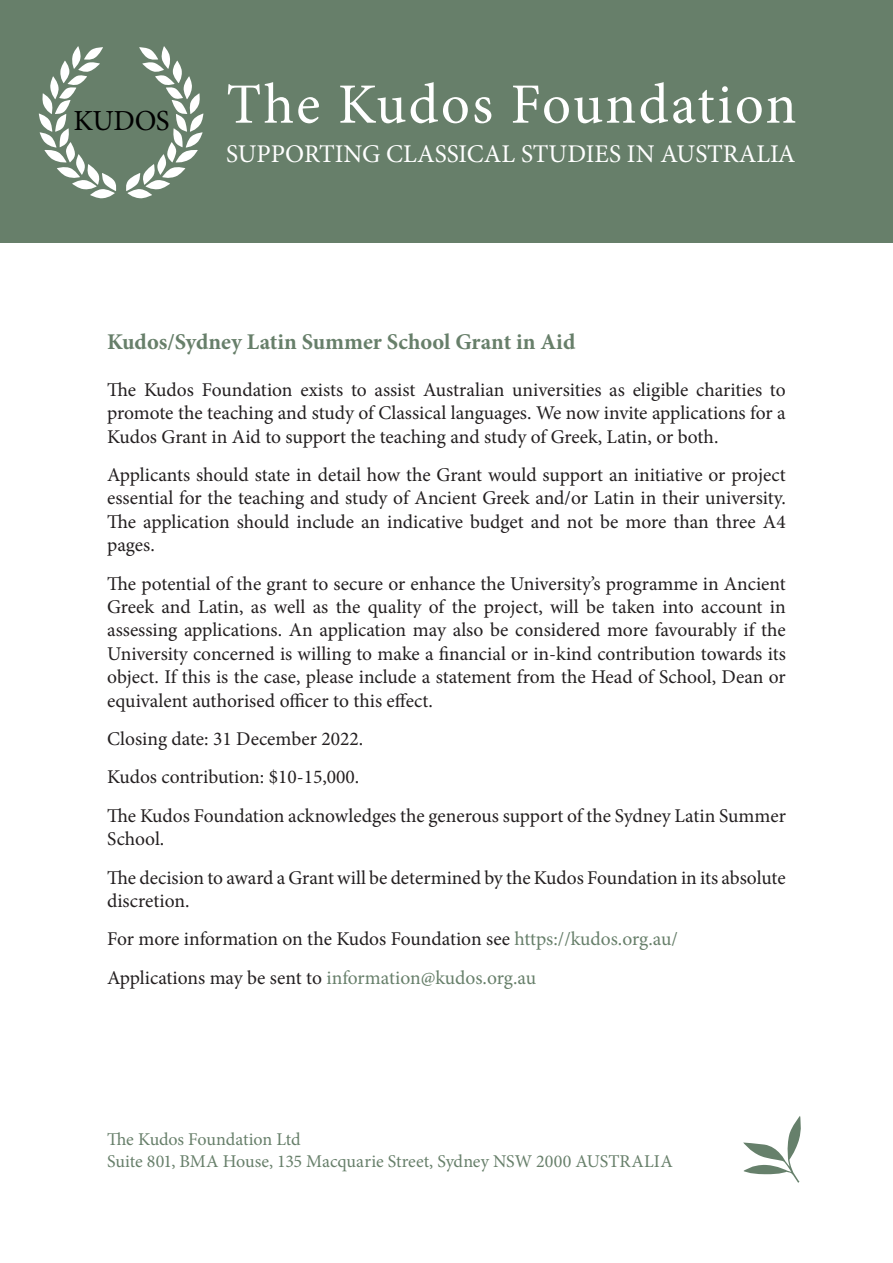
<style>
.page{position:relative;width:893px;height:1263px;background:#fff}
.page>*{position:absolute;margin:0;border:0;box-sizing:border-box;transform-origin:0 0}
.t1{font:57px "Minion Pro";letter-spacing:.04em;color:#fff}
.t2{font:29.1px "Minion Pro";letter-spacing:-.02em;color:#000}
.t3{font:25.5px "Minion Pro";color:#fff}
.t4{font:700 22.5px "Minion Pro";color:#677f6a}
.t5{font:19.5px/23.4px "Minion Pro";color:#231f20;text-align:justify}
.t6{font:19.5px "Minion Pro";letter-spacing:-.005em;color:#677f6a}
.t7{font:18px "Minion Pro";letter-spacing:-.005em;color:#677f6a}
.s1{color:#677f6a}
.s2{color:#231f20}
</style>
<div class="page">
<div style="left:0;top:0;width:893px;height:243px;background:#677f6a"></div>
<svg style="left:39px;top:46px;width:78px;height:153px"></svg>
<svg style="left:126px;top:46px;width:77px;height:153px"></svg>
<svg style="left:743px;top:1116px;width:58px;height:67px"></svg>
<p class="t2" style="left:74px;top:101px;width:98px">KUDOS</p>
<p class="t1" style="left:226px;top:66px;width:572px">The Kudos Foundation</p>
<p class="t3" style="left:226px;top:136px;width:571px">SUPPORTING CLASSICAL STUDIES IN AUSTRALIA</p>
<p class="t4" style="left:107px;top:326px;width:470px">Kudos/Sydney Latin Summer School Grant in Aid</p>
<p class="t5" style="left:107px;top:378px;width:680px">The Kudos Foundation exists to assist Australian universities as eligible charities to promote the teaching and study of Classical languages. We now invite applications for a Kudos Grant in Aid to support the teaching and study of Greek, Latin, or both.</p>
<p class="t5" style="left:107px;top:463px;width:680px">Applicants should state in detail how the Grant would support an initiative or project essential for the teaching and study of Ancient Greek and/or Latin in their university.<br>The application should include an indicative budget and not be more than three A4 pages.</p>
<p class="t5" style="left:107px;top:572px;width:680px">The potential of the grant to secure or enhance the University’s programme in Ancient Greek and Latin, as well as the quality of the project, will be taken into account in assessing applications. An application may also be considered more favourably if the University concerned is willing to make a financial or in-kind contribution towards its object. If this is the case, please include a statement from the Head of School, Dean or equivalent authorised officer to this effect.</p>
<p class="t5" style="left:107px;top:727px;width:258px">Closing date: 31 December 2022.</p>
<p class="t5" style="left:107px;top:766px;width:254px">Kudos contribution: $10-15,000.</p>
<p class="t5" style="left:107px;top:804px;width:680px">The Kudos Foundation acknowledges the generous support of the Sydney Latin Summer<br>School.</p>
<p class="t5" style="left:107px;top:866px;width:680px">The decision to award a Grant will be determined by the Kudos Foundation in its absolute discretion.</p>
<p class="t5" style="left:107px;top:928px;width:572px">For more information on the Kudos Foundation see <span class="s1">https://kudos.org.au/</span></p>
<p class="t6" style="left:107px;top:964px;width:430px"><span class="s2">Applications may be sent to</span> information@kudos.org.au</p>
<p class="t7" style="left:107px;top:1127px;width:195px">The Kudos Foundation Ltd</p>
<p class="t7" style="left:107px;top:1149px;width:567px">Suite 801, BMA House, 135 Macquarie Street, Sydney NSW 2000 AUSTRALIA</p>
</div>
